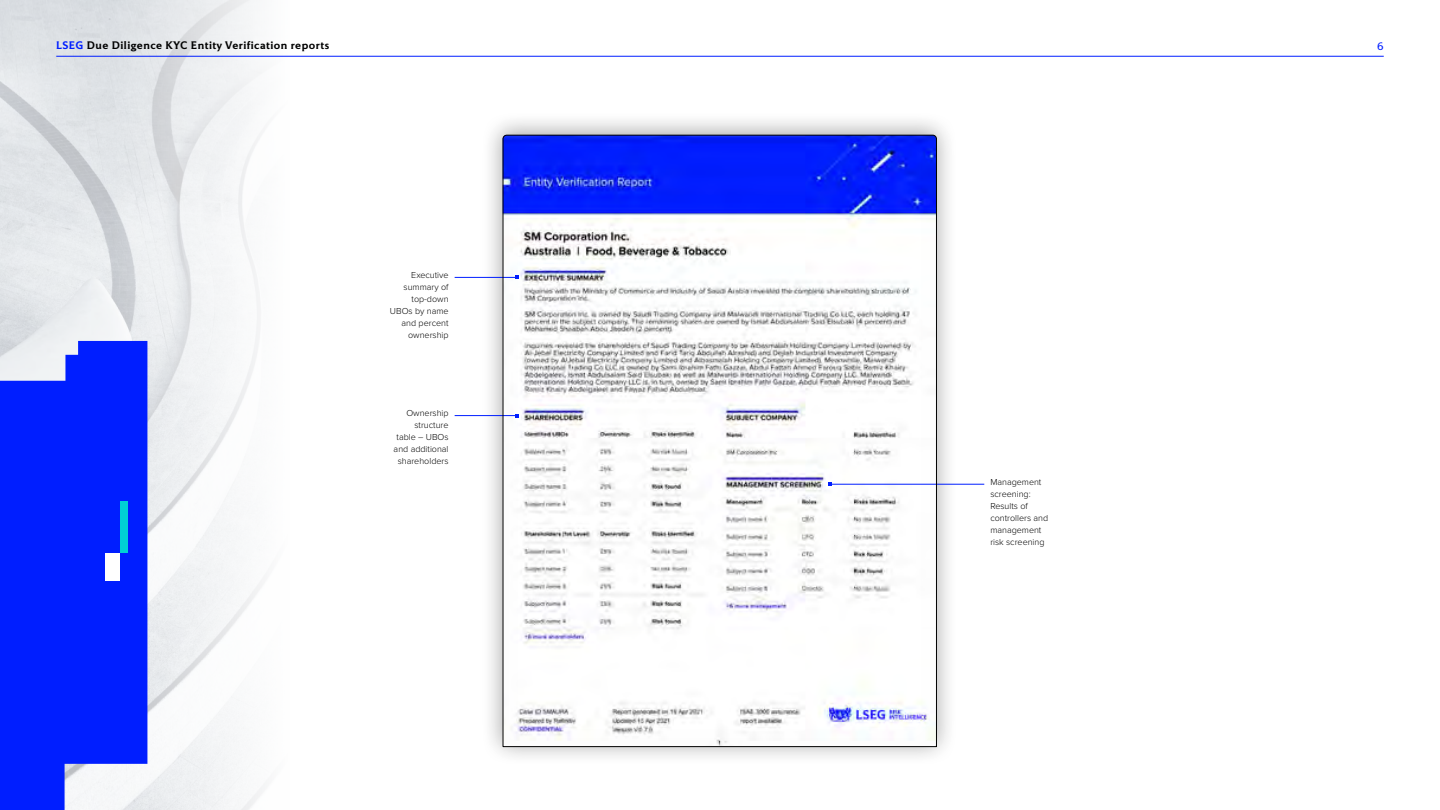
<style>
.page{position:relative;width:1440px;height:810px;background:#fff}
.page>*{position:absolute;margin:0;border:0;box-sizing:border-box;transform-origin:0 0}
.LSE_pagination_15_18pt_blue{font:600 11.25px "LSEG Motto";letter-spacing:.04em;color:#000}
.t1{font:11.25px "LSEG Motto";color:#001eff}
.Legal_text_image_caption{font:300 9px/12px "Proxima Nova";color:#000;text-align:right}
.s1{color:#001eff}
</style>
<div class="page">
<img style="left:0;top:0;width:352px;height:810px">
<hr style="left:56px;top:56px;width:1328px;height:1px;background:#001eff">
<svg style="left:0;top:341px;width:147px;height:469px;background:#1732fd"></svg>
<div style="left:105px;top:553px;width:15px;height:27px;background:#fff"></div>
<div style="left:120px;top:501px;width:7px;height:52px;background:#00d0d4"></div>
<hr style="left:455px;top:277px;width:62px;height:1px;background:#001eff">
<hr style="left:455px;top:415px;width:62px;height:1px;background:#001eff">
<hr style="left:830px;top:484px;width:154px;height:1px;background:#001eff">
<div style="left:482px;top:111px;width:476px;height:655px;background:#000;opacity:.35"></div>
<svg style="left:502px;top:134px;width:435px;height:613px"></svg>
<p class="LSE_pagination_15_18pt_blue" style="left:56px;top:38px;width:274px"><span class="s1">LSEG</span> Due Diligence KYC Entity Verification reports</p>
<p class="t1" style="left:1377px;top:39px;width:8px">6</p>
<p class="Legal_text_image_caption" style="left:390px;top:269px;width:60px">Executive summary of top-down<br>UBOs by name and percent ownership</p>
<p class="Legal_text_image_caption" style="left:394px;top:407px;width:56px">Ownership structure table – UBOs and additional shareholders</p>
<p class="Legal_text_image_caption" style="left:990px;top:475px;width:59px;text-align:left">Management screening:<br>Results of controllers and management risk screening</p>
</div>
